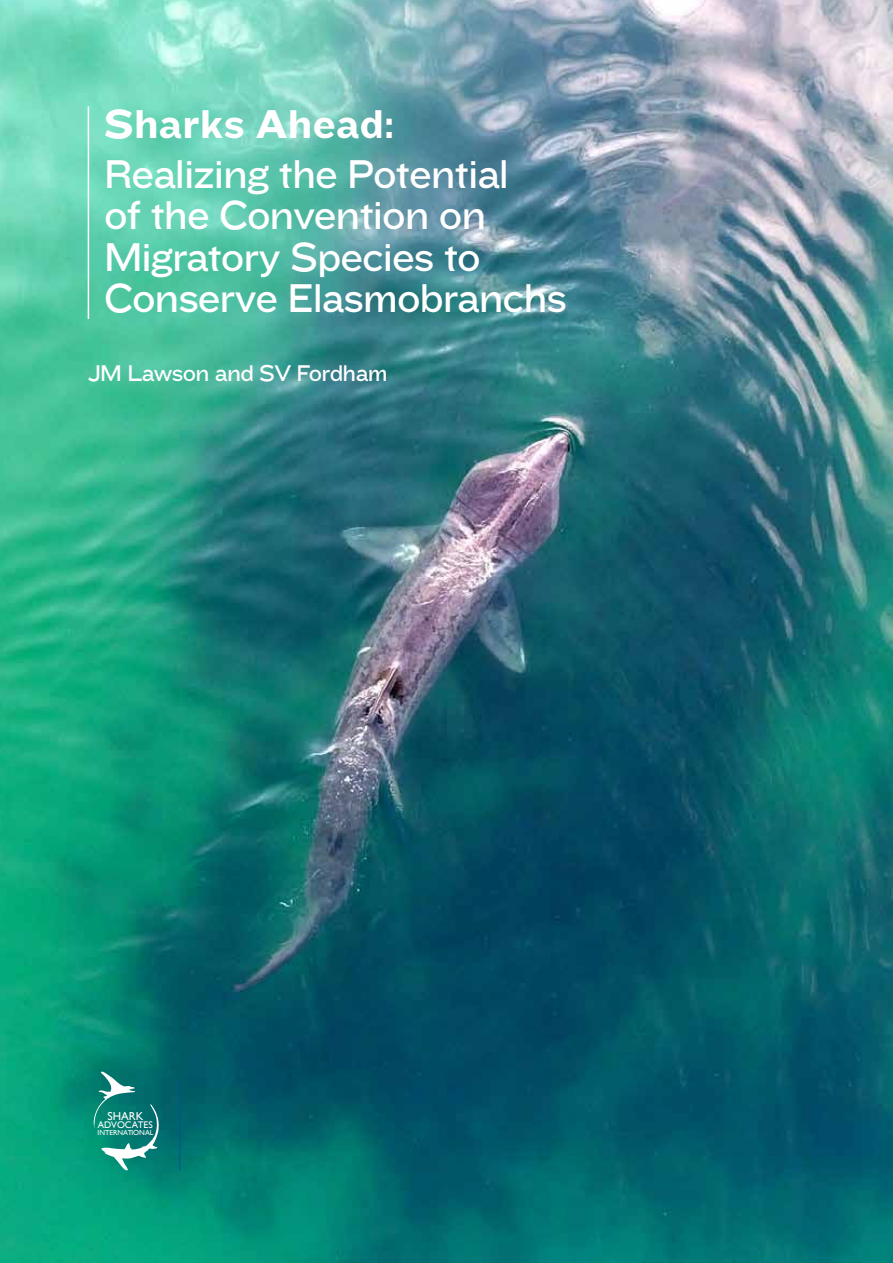
<style>
.page{position:relative;width:893px;height:1263px;background:#fff}
.page>*{position:absolute;margin:0;border:0;box-sizing:border-box;transform-origin:0 0}
.t1{font:41.7px/41.4px "Knockout 34 Junior Sumo";letter-spacing:-.03em;color:#fff;scale:.83 1}
.t2{font:41.7px "Knockout 54 Sumo";letter-spacing:.01em;color:#fff;scale:.83 1}
.t3{font:23.55px "Knockout 34 Junior Sumo";letter-spacing:-.03em;color:#fff;scale:.83 1}
.t4{font:11.55px "Gill Sans";color:#fff}
.t5{font:9.6px "Gill Sans";color:#fff}
.t6{font:7.35px "Gill Sans";color:#fff}
</style>
<div class="page">
<img style="left:0;top:0;width:893px;height:1263px">
<hr style="left:88px;top:106px;width:1px;height:213px;background:#fff">
<hr style="left:180px;top:1079px;width:1px;height:91px;background:#005295">
<svg style="left:92px;top:1071px;width:67px;height:99px;background:#238d83"></svg>
<p class="t2" style="left:104px;top:94px;width:351px">Sharks Ahead:</p>
<p class="t1" style="left:104px;top:151px;width:559px">Realizing the Potential<br>of the Convention on<br>Migratory Species to<br>Conserve Elasmobranchs</p>
<p class="t3" style="left:88px;top:356px;width:363px">JM Lawson and SV Fordham</p>
<p class="t4" style="left:108px;top:1109px;width:37px">SHARK</p>
<p class="t5" style="left:98px;top:1119px;width:57px">ADVOCATES</p>
<p class="t6" style="left:98px;top:1128px;width:57px">INTERNATIONAL</p>
</div>
